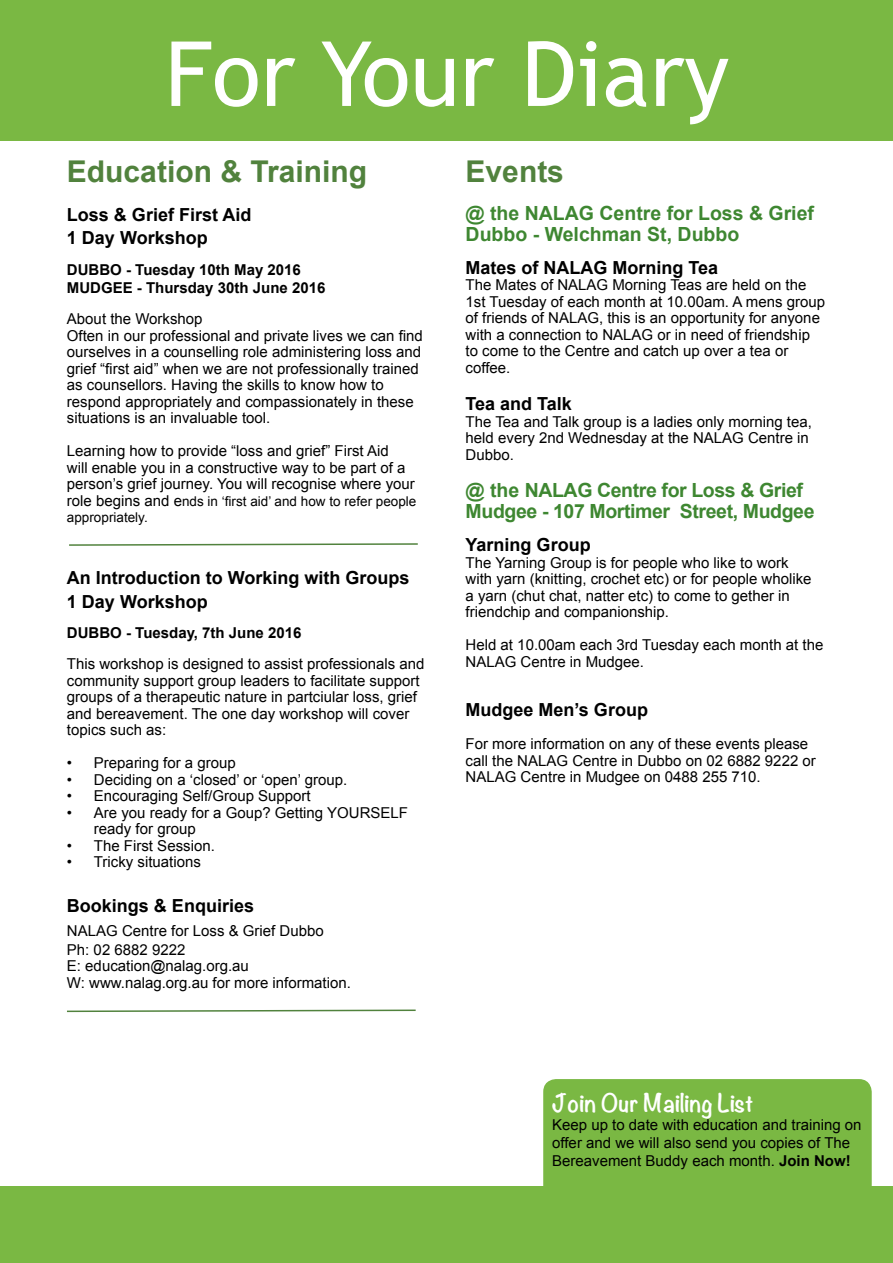
<style>
.page{position:relative;width:893px;height:1263px;background:#fff}
.page>*{position:absolute;margin:0;border:0;box-sizing:border-box;transform-origin:0 0}
.t1{font:700 30px "Arial";color:#51823d}
.t2{font:700 22.5px "Noteworthy";color:#fff}
.t3{font:700 19.5px/21px "Arial";letter-spacing:-.02em;color:#3e8731}
.t4{font:700 19.5px/21px "Arial";color:#3e8731}
.t5{font:700 18px/22.5px "Arial";color:#000}
.t6{font:15px/16.5px "Arial";color:#000}
.t7{font:700 15px/18px "Arial";color:#000}
.t8{font:13.5px/16.5px "Arial";color:#000}
.s1{font-size:15px}
.s2{font-weight:700}
</style>
<div class="page">
<div style="left:0;top:0;width:893px;height:140px;background:#7ab843"></div>
<svg style="left:171px;top:41px;width:557px;height:83px;fill:#7ab843"></svg>
<div style="left:0;top:1186px;width:893px;height:77px;background:#7ab843"></div>
<div style="left:543px;top:1079px;width:329px;height:119px;background:#7ab843;border-radius:13px"></div>
<svg style="left:67px;top:1009px;width:349px;height:4px"></svg>
<svg style="left:69px;top:543px;width:349px;height:3px"></svg>
<h1 class="t1" style="left:67px;top:152px;width:302px">Education &amp; Training</h1>
<p class="t5" style="left:67px;top:204px;width:186px">Loss &amp; Grief First Aid<br>1 Day Workshop</p>
<p class="t7" style="left:67px;top:261px;width:260px">DUBBO - Tuesday 10th May 2016<br>MUDGEE - Thursday 30th June 2016</p>
<p class="t6" style="left:67px;top:311px;width:357px">About the Workshop<br>Often in our professional and private lives we can find ourselves in a counselling role administering loss and grief “first aid” when we are not professionally trained as counsellors. Having the skills to know how to respond appropriately and compassionately in these situations is an invaluable tool.</p>
<p class="t6" style="left:67px;top:443px;width:349px">Learning how to provide “loss and grief” First Aid<br>will enable you in a constructive way to be part of a person’s grief journey. You will recognise where your</p>
<p class="t8" style="left:67px;top:493px;width:351px"><span class="s1">role begins and e</span>nds in ‘first aid’ and how to refer people appropriately.</p>
<p class="t5" style="left:67px;top:567px;width:344px;line-height:23.5px">An Introduction to Working with Groups<br>1 Day Workshop</p>
<p class="t7" style="left:67px;top:624px;width:236px">DUBBO - Tuesday, 7th June 2016</p>
<p class="t6" style="left:67px;top:656px;width:359px">This workshop is designed to assist professionals and community support group leaders to facilitate support groups of a therapeutic nature in partciular loss, grief and bereavement. The one day workshop will cover topics such as:</p>
<p class="t6" style="left:67px;top:755px;width:170px">• Preparing for a group</p>
<p class="t6" style="left:67px;top:771px;width:282px">• Deciding on a ‘closed’ or ‘open’ group.</p>
<p class="t6" style="left:67px;top:788px;width:245px">• Encouraging Self/Group Support</p>
<p class="t6" style="left:94px;top:804px;width:316px;text-indent:-27px">• Are you ready for a Goup? Getting YOURSELF ready for group</p>
<p class="t6" style="left:67px;top:837px;width:149px">• The First Session.</p>
<p class="t6" style="left:67px;top:854px;width:135px">• Tricky situations</p>
<p class="t5" style="left:67px;top:895px;width:189px">Bookings &amp; Enquiries</p>
<p class="t6" style="left:67px;top:921px;width:258px;line-height:19.2px">NALAG Centre for Loss &amp; Grief Dubbo<br>Ph: 02 6882 9222</p>
<p class="t6" style="left:67px;top:958px;width:285px">E: education@nalag.org.au<br>W: www.nalag.org.au for more information.</p>
<h1 class="t1" style="left:466px;top:152px;width:100px">Events</h1>
<h3 class="t4" style="left:466px;top:203px;width:350px">@ the NALAG Centre for Loss &amp; Grief<br>Dubbo - Welchman St, Dubbo</h3>
<p class="t5" style="left:466px;top:257px;width:254px">Mates of NALAG Morning Tea</p>
<p class="t6" style="left:466px;top:277px;width:361px">The Mates of NALAG Morning Teas are held on the 1st Tuesday of each month at 10.00am. A mens group of friends of NALAG, this is an opportunity for anyone with a connection to NALAG or in need of friendship to come to the Centre and catch up over a tea or coffee.</p>
<p class="t5" style="left:466px;top:393px;width:108px">Tea and Talk</p>
<p class="t6" style="left:466px;top:413px;width:348px">The Tea and Talk group is a ladies only morning tea, held every 2nd Wednesday at the NALAG Centre in<br>Dubbo.</p>
<h3 class="t3" style="left:466px;top:480px;width:350px">@ the NALAG Centre for Loss &amp; Grief<br>Mudgee - 107 Mortimer Street, Mudgee</h3>
<p class="t5" style="left:466px;top:534px;width:127px">Yarning Group</p>
<p class="t6" style="left:466px;top:554px;width:347px">The Yarning Group is for people who like to work with yarn (knitting, crochet etc) or for people wholike a yarn (chut chat, natter etc) to come to gether in friendchip and companionship.</p>
<p class="t6" style="left:466px;top:637px;width:359px">Held at 10.00am each 3rd Tuesday each month at the<br>NALAG Centre in Mudgee.</p>
<p class="t5" style="left:466px;top:699px;width:184px">Mudgee Men’s Group</p>
<p class="t6" style="left:466px;top:736px;width:352px">For more information on any of these events please call the NALAG Centre in Dubbo on 02 6882 9222 or<br>NALAG Centre in Mudgee on 0488 255 710.</p>
<h2 class="t2" style="left:552px;top:1083px;width:203px">Join Our Mailing List</h2>
<p class="t6" style="left:552px;top:1116px;width:311px;line-height:18px">Keep up to date with education and training on offer and we will also send you copies of The<br>Bereavement Buddy each month. <span class="s2">Join Now!</span></p>
</div>
